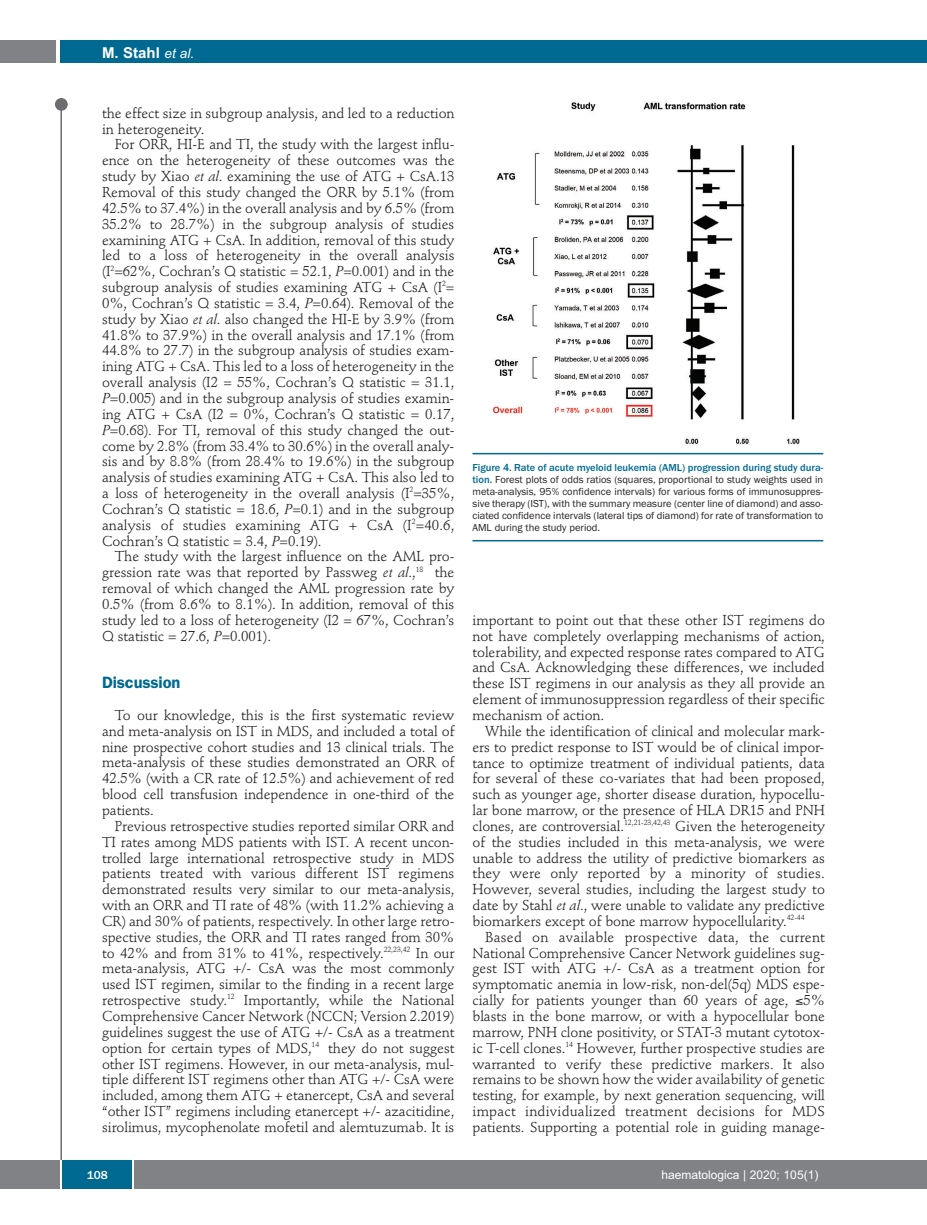
<style>
.page{position:relative;width:927px;height:1225px;background:#fff}
.page>*{position:absolute;margin:0;border:0;box-sizing:border-box;transform-origin:0 0}
.t1{font:600 16.5px "Franklin Gothic";letter-spacing:-.01em;color:#006991}
.t2{font:700 15px "Arial";color:#fff}
.t3{font:14.25px/15.9px "Stempel Schneidler";letter-spacing:-.005em;color:#231f20;text-align:justify}
.t4{font:12px "Arial";color:#fff}
.t5{font:500 12px "Franklin Gothic";color:#fff}
.t6{font:10.5px/12px "Franklin Gothic";color:#231f20;text-align:justify}
.s1{font-weight:400;font-style:italic;font-size:13.5px}
.s2{font-style:italic}
.s3{font-weight:500;color:#006991}
</style>
<div class="page">
<div style="left:911px;top:40px;width:16px;height:22px;background:#006991"></div>
<div style="left:910px;top:1160px;width:17px;height:28px;background:#808285"></div>
<div style="left:55px;top:98px;width:13px;height:13px;background:#6c6d70;border-radius:50%"></div>
<hr style="left:60px;top:101px;width:2px;height:1061px;background:#6c6d70">
<div style="left:60px;top:40px;width:852px;height:22px;background:#006991"></div>
<div style="left:0;top:40px;width:56px;height:22px;background:#808285"></div>
<div style="left:0;top:1160px;width:911px;height:28px;background:#808285"></div>
<div style="left:62px;top:1160px;width:71px;height:28px;background:#006991"></div>
<hr style="left:60px;top:1160px;width:2px;height:28px;background:#fff">
<svg style="left:133px;top:1160px;width:1px;height:28px"></svg>
<img style="left:474px;top:102px;width:349px;height:351px">
<hr style="left:472px;top:453px;width:351px;height:1px;background:#006991">
<hr style="left:472px;top:540px;width:351px;height:1px;background:#006991">
<p class="t2" style="left:102px;top:44px;width:94px">M. Stahl <span class="s1">et al.</span></p>
<p class="t3" style="left:102px;top:106px;width:354px">the effect size in subgroup analysis, and led to a reduction in heterogeneity.</p>
<p class="t3" style="left:102px;top:138px;width:354px;text-indent:13px">For ORR, HI-E and TI, the study with the largest influ&shy;ence on the heterogeneity of these outcomes was the study by Xiao <span class="s2">et al</span>. examining the use of ATG + CsA.13<br>Removal of this study changed the ORR by 5.1% (from 42.5% to 37.4%) in the overall analysis and by 6.5% (from 35.2% to 28.7%) in the subgroup analysis of studies examining ATG + CsA. In addition, removal of this study led to a loss of heterogeneity in the overall analysis (I<sup>2</sup>=62%, Cochran’s Q statistic = 52.1, <span class="s2">P</span>=0.001) and in the subgroup analysis of studies examining ATG + CsA (I<sup>2</sup>= 0%, Cochran’s Q statistic = 3.4, <span class="s2">P</span>=0.64). Removal of the study by Xiao <span class="s2">et al</span>. also changed the HI-E by 3.9% (from 41.8% to 37.9%) in the overall analysis and 17.1% (from 44.8% to 27.7) in the subgroup analysis of studies exam&shy;ining ATG + CsA. This led to a loss of heterogeneity in the overall analysis (I2 = 55%, Cochran’s Q statistic = 31.1, <span class="s2">P</span>=0.005) and in the subgroup analysis of studies examin&shy;ing ATG + CsA (I2 = 0%, Cochran’s Q statistic = 0.17, <span class="s2">P</span>=0.68). For TI, removal of this study changed the out&shy;come by 2.8% (from 33.4% to 30.6%) in the overall analy&shy;sis and by 8.8% (from 28.4% to 19.6%) in the subgroup analysis of studies examining ATG + CsA. This also led to a loss of heterogeneity in the overall analysis (I<sup>2</sup>=35%, Cochran’s Q statistic = 18.6, <span class="s2">P</span>=0.1) and in the subgroup analysis of studies examining ATG + CsA (I<sup>2</sup>=40.6, Cochran’s Q statistic = 3.4, <span class="s2">P</span>=0.19).</p>
<p class="t3" style="left:102px;top:550px;width:354px;text-indent:13px">The study with the largest influence on the AML pro&shy;gression rate was that reported by Passweg <span class="s2">et al</span>.,<sup>18</sup> the removal of which changed the AML progression rate by 0.5% (from 8.6% to 8.1%). In addition, removal of this study led to a loss of heterogeneity (I2 = 67%, Cochran’s Q statistic = 27.6, <span class="s2">P</span>=0.001).</p>
<p class="t1" style="left:102px;top:677px;width:80px">Discussion</p>
<p class="t3" style="left:102px;top:708px;width:354px;text-indent:13px">To our knowledge, this is the first systematic review and meta-analysis on IST in MDS, and included a total of nine prospective cohort studies and 13 clinical trials. The meta-analysis of these studies demonstrated an ORR of 42.5% (with a CR rate of 12.5%) and achievement of red blood cell transfusion independence in one-third of the patients.</p>
<p class="t3" style="left:102px;top:819px;width:354px;text-indent:13px">Previous retrospective studies reported similar ORR and TI rates among MDS patients with IST. A recent uncon&shy;trolled large international retrospective study in MDS patients treated with various different IST regimens demonstrated results very similar to our meta-analysis, with an ORR and TI rate of 48% (with 11.2% achieving a CR) and 30% of patients, respectively. In other large retro&shy;spective studies, the ORR and TI rates ranged from 30% to 42% and from 31% to 41%, respectively.<sup>22,23,42</sup> In our meta-analysis, ATG +/- CsA was the most commonly used IST regimen, similar to the finding in a recent large retrospective study.<sup>12</sup> Importantly, while the National Comprehensive Cancer Network (NCCN; Version 2.2019) guidelines suggest the use of ATG +/- CsA as a treatment option for certain types of MDS,<sup>14</sup> they do not suggest other IST regimens. However, in our meta-analysis, mul&shy;tiple different IST regimens other than ATG +/- CsA were included, among them ATG + etanercept, CsA and several “other IST” regimens including etanercept +/- azacitidine, sirolimus, mycophenolate mofetil and alemtuzumab. It is</p>
<p class="t6" style="left:472px;top:462px;width:352px"><span class="s3">Figure 4. Rate of acute myeloid leukemia (AML) progression during study dura&shy;tion.</span> Forest plots of odds ratios (squares, proportional to study weights used in meta-analysis, 95% confidence intervals) for various forms of immunosuppres&shy;sive therapy (IST), with the summary measure (center line of diamond) and asso&shy;ciated confidence intervals (lateral tips of diamond) for rate of transformation to AML during the study period.</p>
<p class="t3" style="left:472px;top:613px;width:354px">important to point out that these other IST regimens do not have completely overlapping mechanisms of action, tolerability, and expected response rates compared to ATG and CsA. Acknowledging these differences, we included these IST regimens in our analysis as they all provide an element of immunosuppression regardless of their specific mechanism of action.</p>
<p class="t3" style="left:472px;top:724px;width:354px;text-indent:13px">While the identification of clinical and molecular mark&shy;ers to predict response to IST would be of clinical impor&shy;tance to optimize treatment of individual patients, data for several of these co-variates that had been proposed, such as younger age, shorter disease duration, hypocellu&shy;lar bone marrow, or the presence of HLA DR15 and PNH clones, are controversial.<sup>12,21-23,42,43</sup> Given the heterogeneity of the studies included in this meta-analysis, we were unable to address the utility of predictive biomarkers as they were only reported by a minority of studies.<br>However, several studies, including the largest study to date by Stahl <span class="s2">et al</span>., were unable to validate any predictive biomarkers except of bone marrow hypocellularity.<sup>42-44</sup></p>
<p class="t3" style="left:472px;top:930px;width:354px;text-indent:13px">Based on available prospective data, the current National Comprehensive Cancer Network guidelines sug&shy;gest IST with ATG +/- CsA as a treatment option for symptomatic anemia in low-risk, non-del(5q) MDS espe&shy;cially for patients younger than 60 years of age, ≤5% blasts in the bone marrow, or with a hypocellular bone marrow, PNH clone positivity, or STAT-3 mutant cytotox&shy;ic T-cell clones.<sup>14</sup> However, further prospective studies are warranted to verify these predictive markers. It also remains to be shown how the wider availability of genetic testing, for example, by next generation sequencing, will impact individualized treatment decisions for MDS patients. Supporting a potential role in guiding manage-</p>
<p class="t5" style="left:87px;top:1167px;width:22px">108</p>
<p class="t4" style="left:661px;top:1167px;width:158px">haematologica | 2020; 105(1)</p>
</div>
